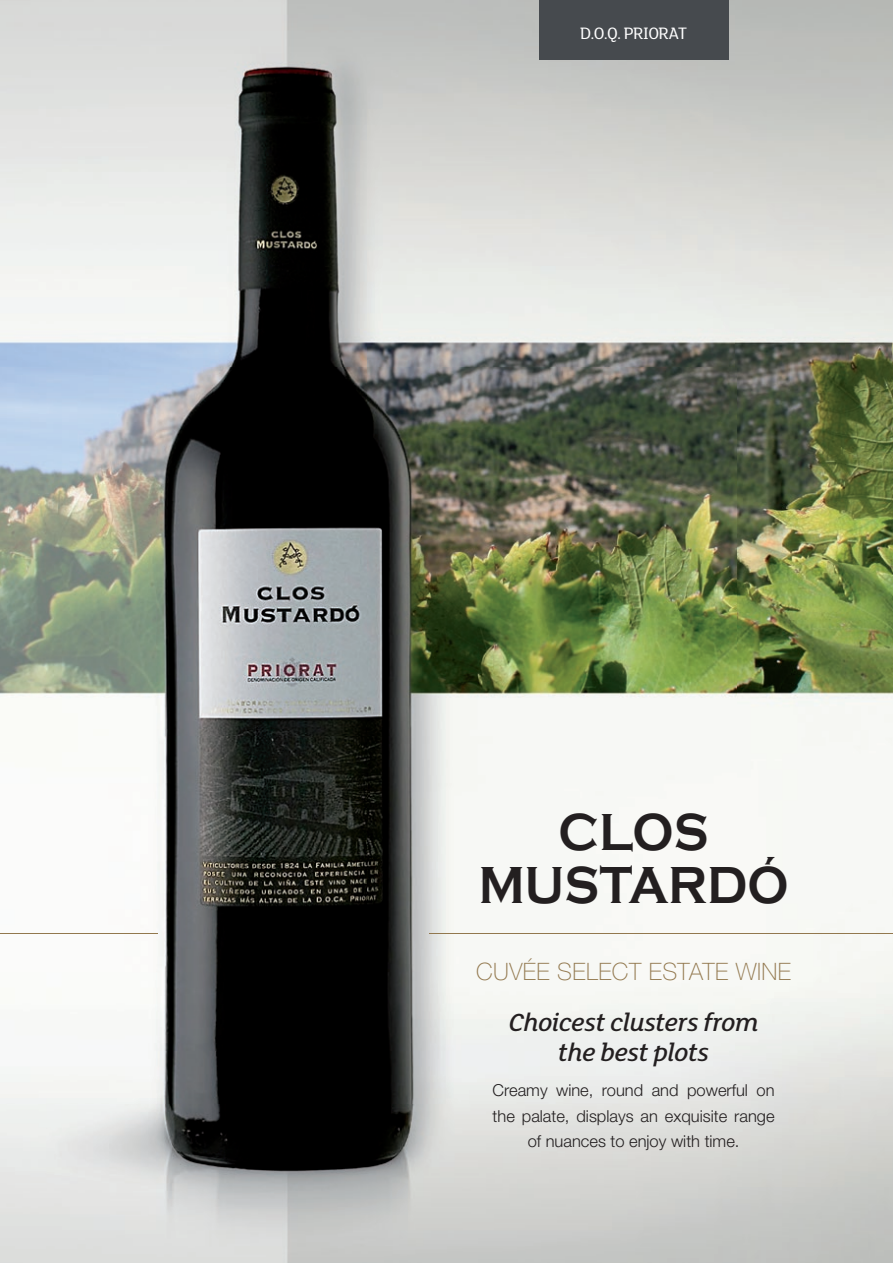
<style>
.page{position:relative;width:893px;height:1263px;background:#fff}
.page>*{position:absolute;margin:0;border:0;box-sizing:border-box;transform-origin:0 0}
.t1{font:700 53.55px/53.6px "Copperplate Gothic";color:#231f20;text-align:center;scale:.9 1}
.t2{font:italic 500 27px/30px "FS Lola";letter-spacing:-.01em;color:#231f20;text-align:center}
.t3{font:100 24px "Helvetica Neue LT Std";letter-spacing:.02em;color:#92784e}
.t4{font:18px "FS Lola";letter-spacing:-.04em;color:#fff}
.t5{font:300 16.5px/25.5px "Helvetica Neue LT Std";color:#231f20;text-align:center}
</style>
<div class="page">
<img style="left:0;top:0;width:893px;height:1263px">
<hr style="left:0;top:933px;width:157px;height:1px;background:#92784e">
<hr style="left:429px;top:933px;width:464px;height:1px;background:#92784e">
<div style="left:539px;top:0;width:189px;height:60px;background:#464a4e"></div>
<p class="t4" style="left:580px;top:24px;width:109px">D.O.Q. PRIORAT</p>
<h1 class="t1" style="left:478px;top:806px;width:346px">CLOS<br>MUSTARDÓ</h1>
<h3 class="t3" style="left:476px;top:957px;width:317px">CUVÉE SELECT ESTATE WINE</h3>
<h2 class="t2" style="left:509px;top:1008px;width:251px">Choicest clusters from the best plots</h2>
<p class="t5" style="left:493px;top:1077px;width:283px">Creamy wine, round and powerful on the palate, displays an exquisite range of nuances to enjoy with time.</p>
</div>
